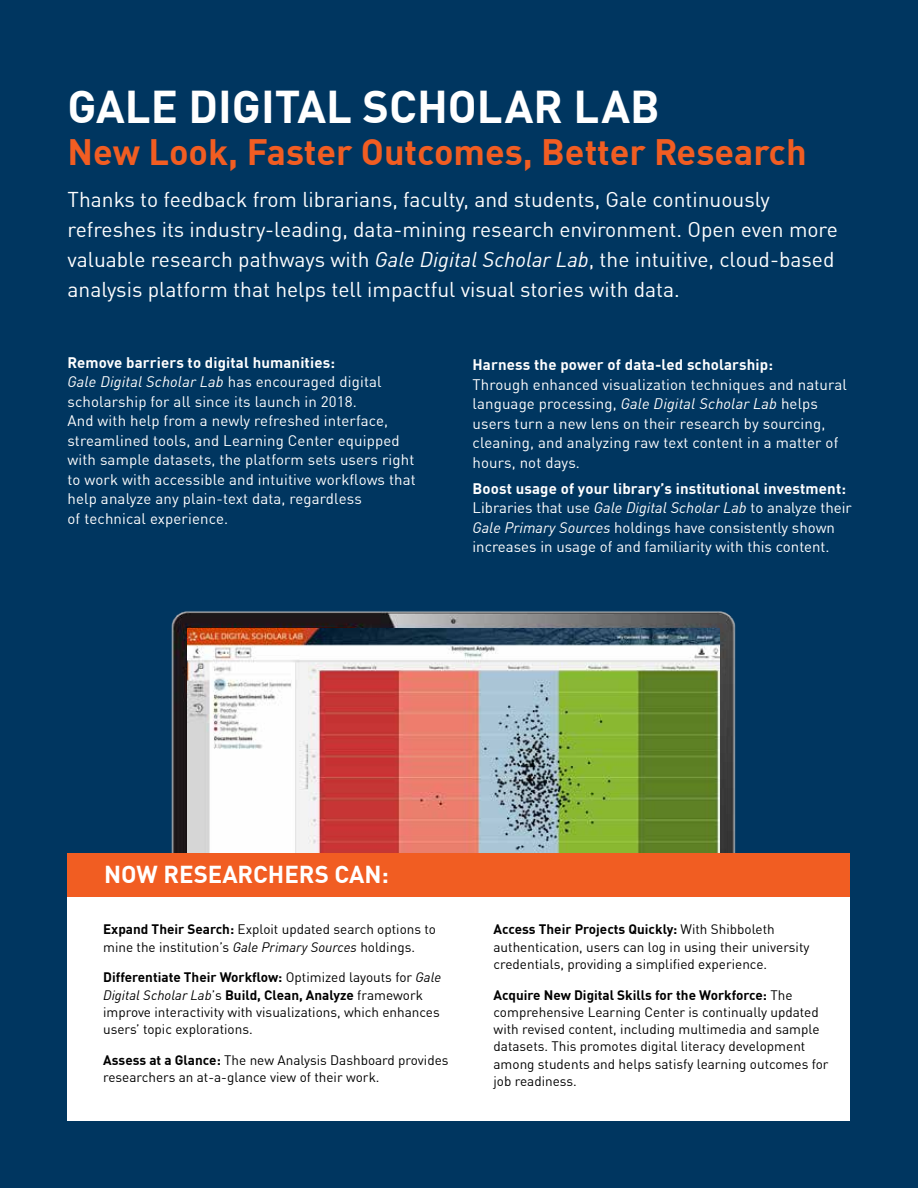
<style>
.page{position:relative;width:918px;height:1188px;background:#003660}
.page>*{position:absolute;margin:0;border:0;box-sizing:border-box;transform-origin:0 0}
.t1{font:700 45px "DIN Offc";color:#fff}
.t2{font:700 36px "DIN Offc";color:#f15d22}
.t3{font:700 24px "DIN Offc";color:#fff}
.t4{font:21px/30px "DIN Offc";color:#fff}
.t5{font:15px/19.5px "DIN Offc";letter-spacing:.01em;color:#fff}
.t6{font:700 15px "DIN Offc";letter-spacing:.01em;color:#fff}
.t7{font:13.5px/17.2px "DIN Offc";color:#000}
.s1{font-style:italic}
.s2{font-weight:700}
</style>
<div class="page">
<img style="left:171px;top:611px;width:565px;height:242px">
<img style="left:188px;top:628px;width:531px;height:225px">
<div style="left:68px;top:881px;width:782px;height:239px;background:#fff"></div>
<div style="left:68px;top:853px;width:782px;height:43px;background:#f15d22"></div>
<h1 class="t1" style="left:68px;top:77px;width:594px">GALE DIGITAL SCHOLAR LAB</h1>
<h2 class="t2" style="left:68px;top:128px;width:741px">New Look, Faster Outcomes, Better Research</h2>
<p class="t4" style="left:68px;top:184px;width:772px">Thanks to feedback from librarians, faculty, and students, Gale continuously refreshes its industry-leading, data-mining research environment. Open even more valuable research pathways with <span class="s1">Gale Digital Scholar Lab</span>, the intuitive, cloud-based analysis platform that helps tell impactful visual stories with data.</p>
<p class="t5" style="left:67px;top:353px;width:350px"><span class="s2">Remove barriers to digital humanities:<br></span><span class="s1">Gale Digital Scholar Lab</span> has encouraged digital scholarship for all since its launch in 2018.<br>And with help from a newly refreshed interface, streamlined tools, and Learning Center equipped with sample datasets, the platform sets users right to work with accessible and intuitive workflows that help analyze any plain-text data, regardless<br>of technical experience.</p>
<p class="t6" style="left:472px;top:355px;width:302px">Harness the power of data-led scholarship:</p>
<p class="t5" style="left:472px;top:374px;width:376px">Through enhanced visualization techniques and natural language processing, <span class="s1">Gale Digital Scholar Lab</span> helps users turn a new lens on their research by sourcing, cleaning, and analyzing raw text content in a matter of hours, not days.</p>
<p class="t5" style="left:472px;top:479px;width:381px"><span class="s2">Boost usage of your library’s institutional investment:<br></span>Libraries that use <span class="s1">Gale Digital Scholar Lab</span> to analyze their <span class="s1">Gale Primary Sources</span> holdings have consistently shown increases in usage of and familiarity with this content.</p>
<h3 class="t3" style="left:104px;top:859px;width:286px">NOW RESEARCHERS CAN:</h3>
<p class="t7" style="left:103px;top:921px;width:334px"><span class="s2">Expand Their Search:</span> Exploit updated search options to mine the institution’s <span class="s1">Gale Primary Sources</span> holdings.</p>
<p class="t7" style="left:103px;top:969px;width:340px"><span class="s2">Differentiate Their Workflow:</span> Optimized layouts for <span class="s1">Gale Digital Scholar Lab</span>’s <span class="s2">Build, Clean, Analyze</span> framework improve interactivity with visualizations, which enhances users’ topic explorations.</p>
<p class="t7" style="left:103px;top:1051px;width:347px"><span class="s2">Assess at a Glance:</span> The new Analysis Dashboard provides researchers an at-a-glance view of their work.</p>
<p class="t7" style="left:494px;top:921px;width:317px"><span class="s2">Access Their Projects Quickly:</span> With Shibboleth authentication, users can log in using their university credentials, providing a simplified experience.</p>
<p class="t7" style="left:494px;top:986px;width:337px"><span class="s2">Acquire New Digital Skills for the Workforce:</span> The comprehensive Learning Center is continually updated with revised content, including multimedia and sample datasets. This promotes digital literacy development among students and helps satisfy learning outcomes for job readiness.</p>
</div>
